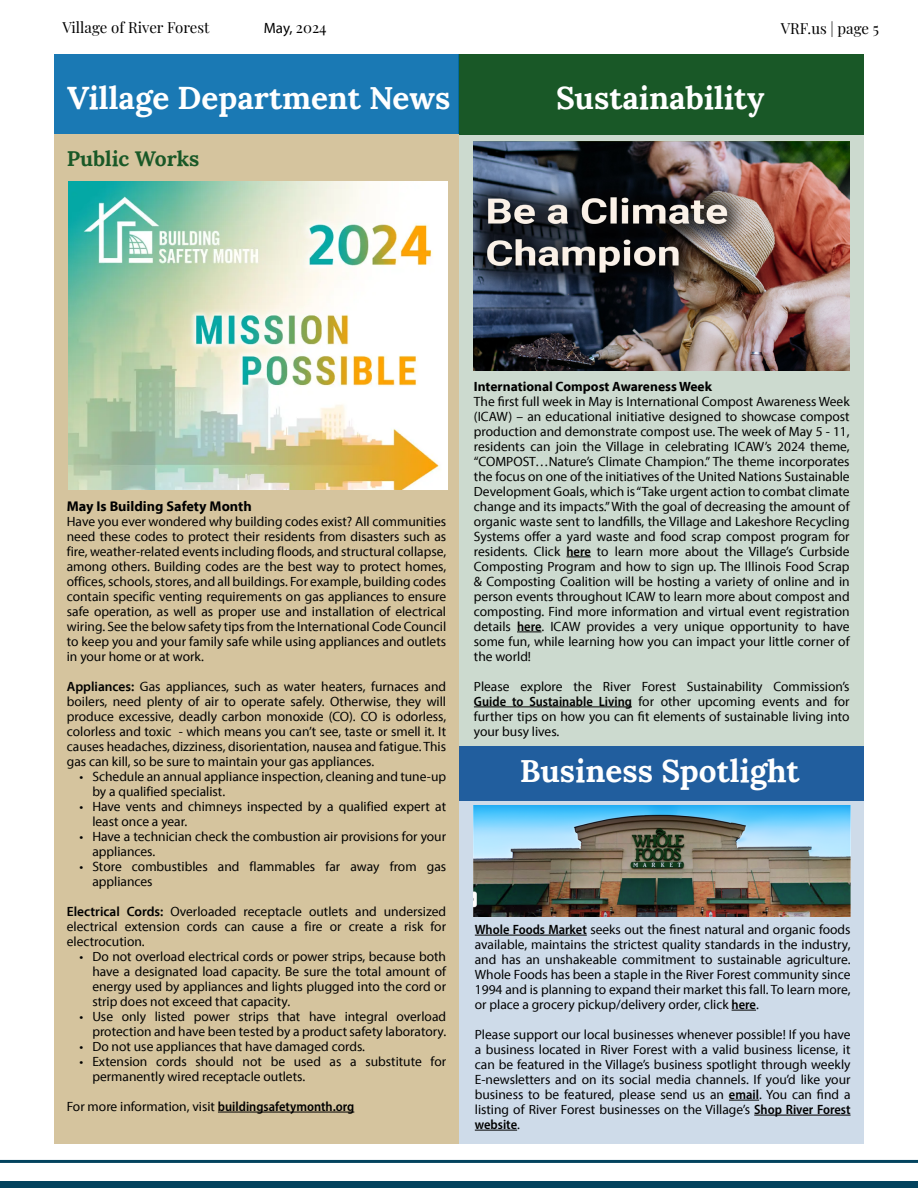
<style>
.page{position:relative;width:918px;height:1188px;background:#fff}
.page>*{position:absolute;margin:0;border:0;box-sizing:border-box;transform-origin:0 0}
.t1{font:700 31.5px "Lora";color:#fff}
.t2{font:700 21px "Lora";color:#195827}
.t3{font:15px "Playfair Display";color:#000}
.t4{font:15px "Myriad Pro";color:#000}
.t5{font:700 14.25px "Myriad Pro";color:#000}
.t6{font:13.5px/15px "Myriad Pro";color:#000;text-align:justify}
.t7{font:700 13.5px "Myriad Pro";color:#000}
.s1{font-family:"Playfair Display"}
.s2{font-weight:600}
.s3{font-weight:600;font-stretch:semi-condensed}
</style>
<div class="page">
<div style="left:0;top:1181px;width:918px;height:7px;background:#03435e"></div>
<hr style="left:0;top:1160px;width:918px;height:3px;background:#03435e">
<div style="left:460px;top:134px;width:404px;height:613px;background:#ccdacf"></div>
<div style="left:459px;top:54px;width:405px;height:80px;background:#195827"></div>
<svg style="left:566px;top:557px;width:25px;height:1px"></svg>
<svg style="left:517px;top:632px;width:24px;height:1px"></svg>
<hr style="left:474px;top:707px;width:158px;height:1px;background:#000">
<div style="left:54px;top:54px;width:405px;height:80px;background:#1a79b4"></div>
<div style="left:458px;top:750px;width:406px;height:394px;background:#cedbe9"></div>
<div style="left:459px;top:747px;width:405px;height:54px;background:#215e9e"></div>
<hr style="left:475px;top:935px;width:112px;height:1px;background:#000">
<svg style="left:732px;top:1010px;width:24px;height:1px"></svg>
<hr style="left:729px;top:1100px;width:30px;height:1px;background:#000">
<hr style="left:754px;top:1115px;width:97px;height:1px;background:#000">
<hr style="left:475px;top:1130px;width:42px;height:1px;background:#000">
<img style="left:473px;top:805px;width:377px;height:112px">
<img style="left:474px;top:141px;width:376px;height:230px">
<div style="left:54px;top:134px;width:405px;height:1010px;background:#d5c49e"></div>
<hr style="left:218px;top:1112px;width:136px;height:1px;background:#000">
<img style="left:68px;top:182px;width:380px;height:308px">
<p class="t3" style="left:63px;top:15px;width:148px">Village of River Forest</p>
<p class="t4" style="left:264px;top:19px;width:64px">May, <span class="s1">2024</span></p>
<p class="t3" style="left:781px;top:16px;width:100px">VRF.us | page 5</p>
<h1 class="t1" style="left:67px;top:71px;width:385px">Village Department News</h1>
<h1 class="t1" style="left:556px;top:71px;width:210px">Sustainability</h1>
<h2 class="t2" style="left:67px;top:140px;width:134px">Public Works</h2>
<p class="t5" style="left:67px;top:497px;width:186px">May Is Building Safety Month</p>
<p class="t6" style="left:67px;top:513px;width:381px">Have you ever wondered why building codes exist? All communities need these codes to protect their residents from disasters such as fire, weather-related events including floods, and structural collapse, among others. Building codes are the best way to protect homes, offices, schools, stores, and all buildings. For example, building codes contain specific venting requirements on gas appliances to ensure safe operation, as well as proper use and installation of electrical wiring. See the below safety tips from the International Code Council to keep you and your family safe while using appliances and outlets in your home or at work.</p>
<p class="t6" style="left:67px;top:678px;width:381px"><span class="s2">Appliances:</span> Gas appliances, such as water heaters, furnaces and boilers, need plenty of air to operate safely. Otherwise, they will produce excessive, deadly carbon monoxide (CO). CO is odorless, colorless and toxic - which means you can’t see, taste or smell it. It causes headaches, dizziness, disorientation, nausea and fatigue. This gas can kill, so be sure to maintain your gas appliances.</p>
<p class="t6" style="left:92px;top:768px;width:355px;text-indent:-13px">• Schedule an annual appliance inspection, cleaning and tune-up by a qualified specialist.</p>
<p class="t6" style="left:92px;top:798px;width:355px;text-indent:-13px">• Have vents and chimneys inspected by a qualified expert at least once a year.</p>
<p class="t6" style="left:92px;top:828px;width:355px;text-indent:-13px">• Have a technician check the combustion air provisions for your appliances.</p>
<p class="t6" style="left:92px;top:858px;width:355px;text-indent:-13px">• Store combustibles and flammables far away from gas appliances</p>
<p class="t6" style="left:67px;top:903px;width:381px"><span class="s2">Electrical Cords:</span> Overloaded receptacle outlets and undersized electrical extension cords can cause a fire or create a risk for electrocution.</p>
<p class="t6" style="left:92px;top:948px;width:355px;text-indent:-13px">• Do not overload electrical cords or power strips, because both have a designated load capacity. Be sure the total amount of energy used by appliances and lights plugged into the cord or strip does not exceed that capacity.</p>
<p class="t6" style="left:80px;top:1008px;width:368px;text-align:right">• Use only listed power strips that have integral overload protection and have been tested by a product safety laboratory.</p>
<p class="t6" style="left:80px;top:1038px;width:287px">• Do not use appliances that have damaged cords.</p>
<p class="t6" style="left:92px;top:1053px;width:355px;text-indent:-13px">• Extension cords should not be used as a substitute for permanently wired receptacle outlets.</p>
<p class="t6" style="left:67px;top:1098px;width:289px">For more information, visit <span class="s3">buildingsafetymonth.org</span></p>
<p class="t7" style="left:474px;top:377px;width:240px">International Compost Awareness Week</p>
<p class="t6" style="left:474px;top:393px;width:377px">The first full week in May is International Compost Awareness Week (ICAW) – an educational initiative designed to showcase compost production and demonstrate compost use. The week of May 5 - 11, residents can join the Village in celebrating ICAW’s 2024 theme, “COMPOST…Nature’s Climate Champion.” The theme incorporates the focus on one of the initiatives of the United Nations Sustainable Development Goals, which is “Take urgent action to combat climate change and its impacts.” With the goal of decreasing the amount of organic waste sent to landfills, the Village and Lakeshore Recycling Systems offer a yard waste and food scrap compost program for residents. Click <span class="s3">here</span> to learn more about the Village’s Curbside Composting Program and how to sign up. The Illinois Food Scrap &amp; Composting Coalition will be hosting a variety of online and in person events throughout ICAW to learn more about compost and composting. Find more information and virtual event registration details <span class="s3">here</span>. ICAW provides a very unique opportunity to have some fun, while learning how you can impact your little corner of the world!</p>
<p class="t6" style="left:474px;top:678px;width:377px">Please explore the River Forest Sustainability Commission’s <span class="s3">Guide to Sustainable Living</span> for other upcoming events and for further tips on how you can fit elements of sustainable living into your busy lives.</p>
<h1 class="t1" style="left:520px;top:744px;width:281px">Business Spotlight</h1>
<p class="t6" style="left:475px;top:922px;width:377px"><span class="s3">Whole Foods Market</span> seeks out the finest natural and organic foods available, maintains the strictest quality standards in the industry, and has an unshakeable commitment to sustainable agriculture.<br>Whole Foods has been a staple in the River Forest community since 1994 and is planning to expand their market this fall. To learn more, or place a grocery pickup/delivery order, click <span class="s3">here</span>.</p>
<p class="t6" style="left:475px;top:1027px;width:377px">Please support our local businesses whenever possible! If you have a business located in River Forest with a valid business license, it can be featured in the Village’s business spotlight through weekly E-newsletters and on its social media channels. If you’d like your business to be featured, please send us an <span class="s3">email</span>. You can find a listing of River Forest businesses on the Village’s <span class="s3">Shop River Forest website</span>.</p>
</div>
